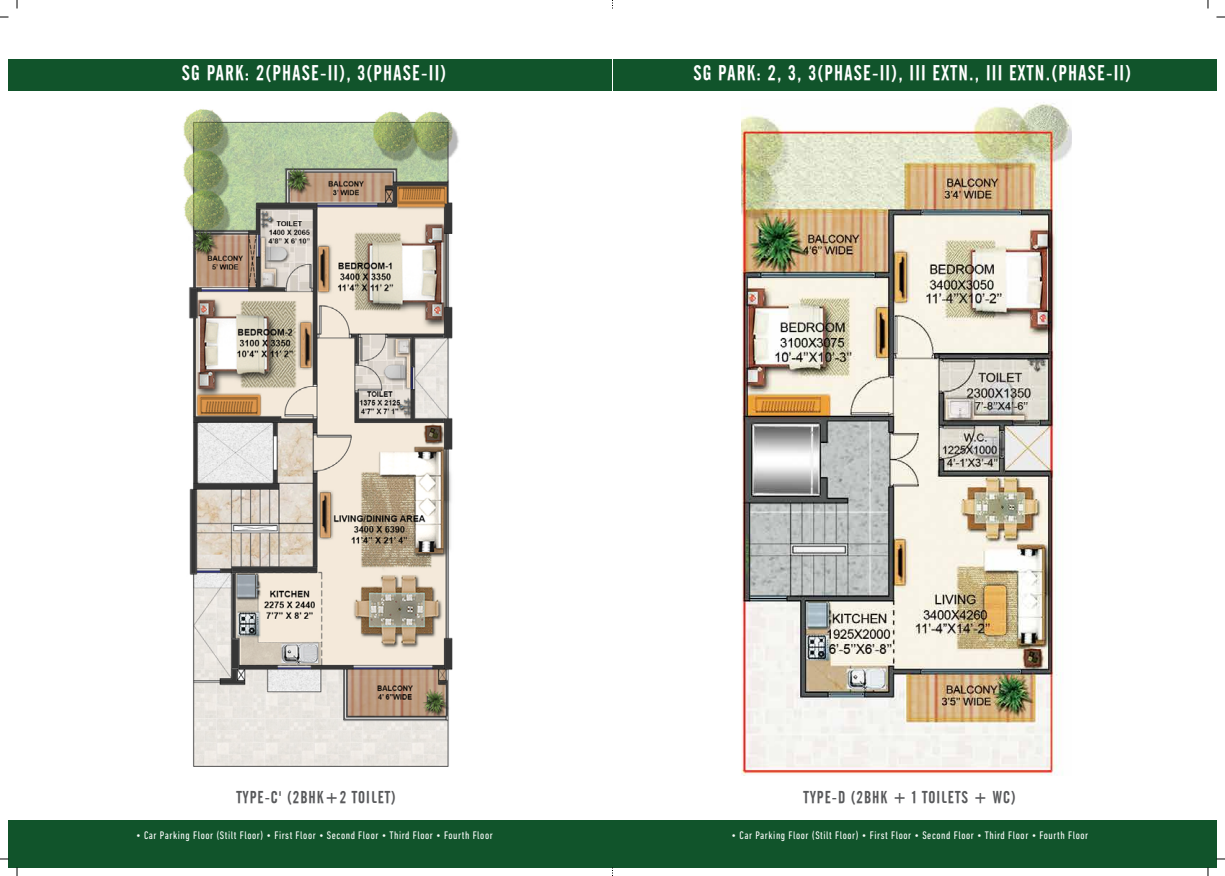
<style>
.page{position:relative;width:1225px;height:876px;background:#fff}
.page>*{position:absolute;margin:0;border:0;box-sizing:border-box;transform-origin:0 0}
.t1{font:20.8px "Cafeta";letter-spacing:.06em;color:#fff}
.t2{font:16.8px "Cafeta";letter-spacing:.06em;color:#58595b}
.t3{font:condensed 11.2px "DIN Next LT Pro";letter-spacing:.05em;color:#fff}
</style>
<div class="page">
<img style="left:741px;top:102px;width:330px;height:674px">
<img style="left:183px;top:109px;width:276px;height:658px">
<div style="left:9px;top:59px;width:603px;height:32px;background:#11542b"></div>
<div style="left:613px;top:59px;width:603px;height:32px;background:#11542b"></div>
<div style="left:9px;top:820px;width:603px;height:47px;background:#11542b"></div>
<div style="left:612px;top:820px;width:604px;height:47px;background:#11542b"></div>
<h1 class="t1" style="left:182px;top:61px;width:266px">SG PARK: 2(PHASE-II), 3(PHASE-II)</h1>
<h1 class="t1" style="left:693px;top:61px;width:439px">SG PARK: 2, 3, 3(PHASE-II), III EXTN., III EXTN.(PHASE-II)</h1>
<h2 class="t2" style="left:236px;top:788px;width:161px">TYPE-C' (2BHK+2 TOILET)</h2>
<h2 class="t2" style="left:803px;top:788px;width:214px">TYPE-D (2BHK + 1 TOILETS + WC)</h2>
<p class="t3" style="left:136px;top:829px;width:358px">• Car Parking Floor (Stilt Floor) • First Floor • Second Floor • Third Floor • Fourth Floor</p>
<p class="t3" style="left:731px;top:829px;width:358px">• Car Parking Floor (Stilt Floor) • First Floor • Second Floor • Third Floor • Fourth Floor</p>
</div>
